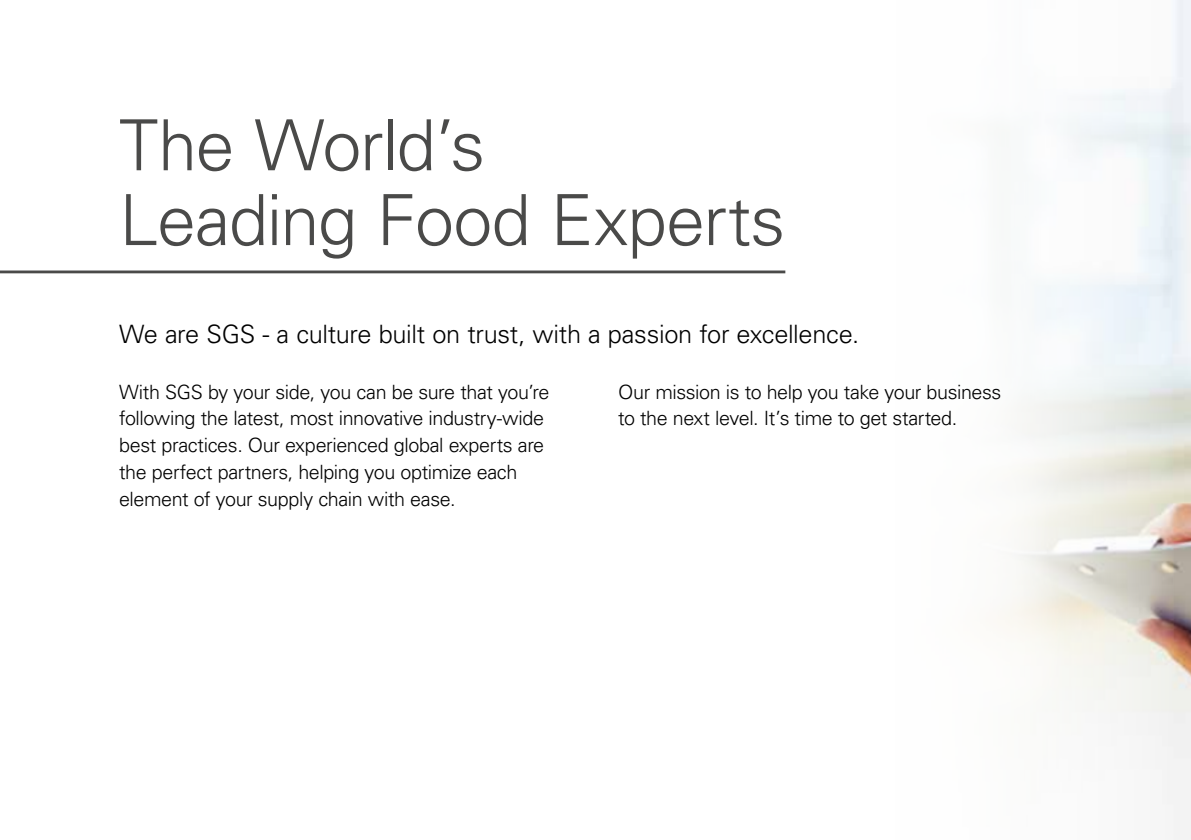
<style>
.page{position:relative;width:1191px;height:840px;background:#fff}
.page>*{position:absolute;margin:0;border:0;box-sizing:border-box;transform-origin:0 0}
.t1{font:300 70.4px/74.8px "Univers LT Pro 45";letter-spacing:-.015em;color:#4a4a49}
.t2{font:300 25.4px "Univers LT Pro 45";letter-spacing:-.01em;color:#000}
.t3{font:300 19.8px/26.8px "Univers LT Pro 45";letter-spacing:-.02em;color:#000}
</style>
<div class="page">
<img style="left:1175px;top:0;width:16px;height:839px">
<svg style="left:1035px;top:76px;width:140px;height:763px;fill:#f3f5f7"></svg>
<svg style="left:997px;top:371px;width:83px;height:380px;fill:#f8f8f5"></svg>
<hr style="left:0;top:270px;width:785px;height:3px;background:#4a4a49">
<h1 class="t1" style="left:119px;top:106px;width:668px">The World’s<br>Leading Food Experts</h1>
<p class="t2" style="left:119px;top:317px;width:742px">We are SGS - a culture built on trust, with a passion for excellence.</p>
<p class="t3" style="left:119px;top:377px;width:432px">With SGS by your side, you can be sure that you’re following the latest, most innovative industry-wide best practices. Our experienced global experts are the perfect partners, helping you optimize each element of your supply chain with ease.</p>
<p class="t3" style="left:618px;top:377px;width:385px">Our mission is to help you take your business to the next level. It’s time to get started.</p>
</div>
